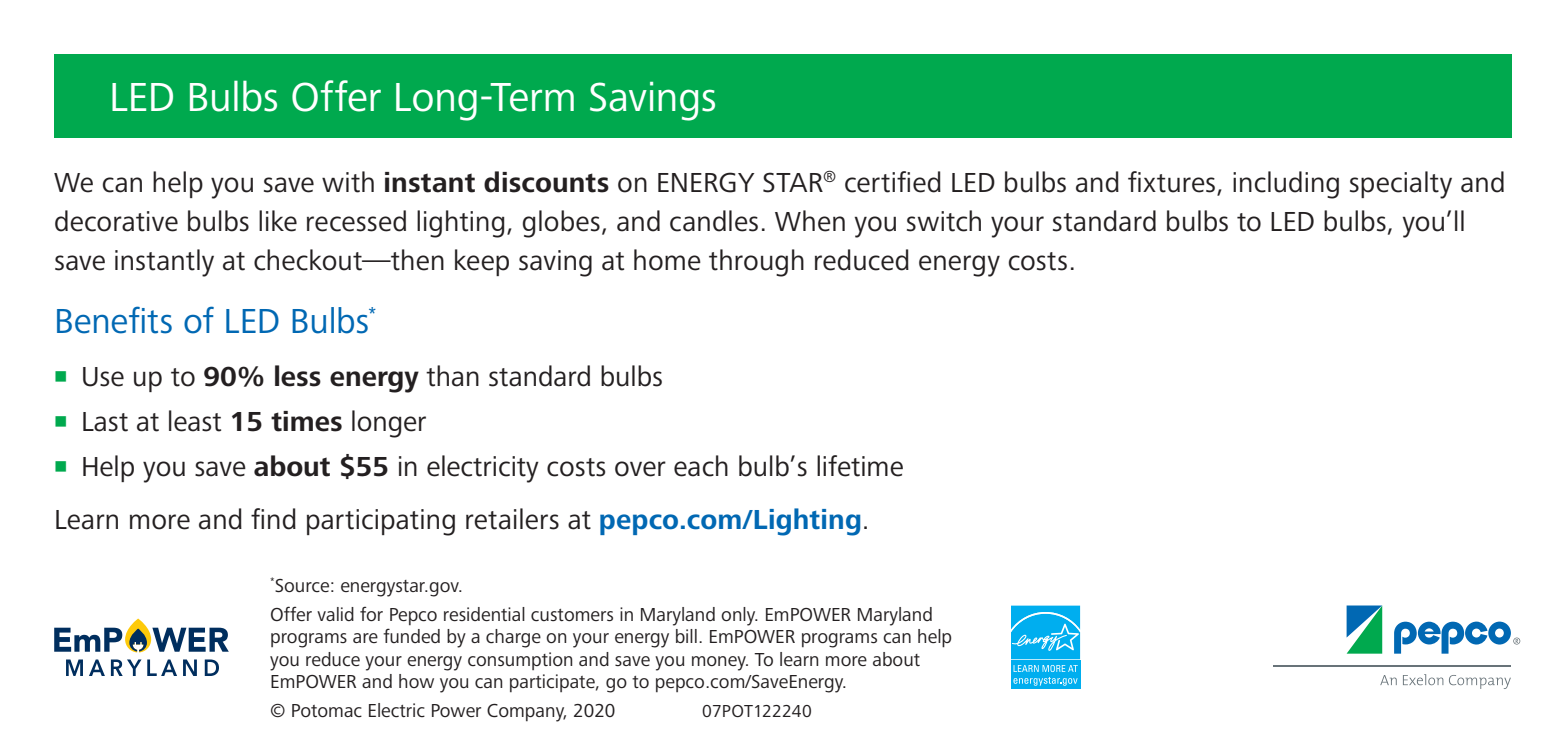
<style>
.page{position:relative;width:1566px;height:756px;background:#fff}
.page>*{position:absolute;margin:0;border:0;box-sizing:border-box;transform-origin:0 0}
.t1{font:42px "Frutiger Next Pro";letter-spacing:-.005em;color:#fff}
.t2{font:36px "Frutiger Next Pro";letter-spacing:-.005em;color:#0168b3}
.t3{font:28.5px/39px "Frutiger Next Pro";letter-spacing:.005em;color:#231f20}
.t4{font:19.5px/22.5px "Frutiger Next Pro";color:#231f20}
.t5{font:18px "Frutiger Next Pro";letter-spacing:.005em;color:#231f20}
.s1{font-weight:700}
.s2{color:#00a94e}
.s3{font-weight:700;color:#0168b3}
</style>
<div class="page">
<svg style="left:1380px;top:674px;width:131px;height:15px"></svg>
<hr style="left:1273px;top:666px;width:238px;height:1px;background:#687379">
<svg style="left:1394px;top:622px;width:126px;height:32px"></svg>
<svg style="left:1347px;top:606px;width:35px;height:48px;background:#2ca28d"></svg>
<svg style="left:54px;top:619px;width:175px;height:33px"></svg>
<svg style="left:66px;top:660px;width:17px;height:16px"></svg>
<svg style="left:89px;top:660px;width:16px;height:16px"></svg>
<svg style="left:111px;top:660px;width:66px;height:16px"></svg>
<svg style="left:183px;top:660px;width:14px;height:16px"></svg>
<svg style="left:205px;top:660px;width:14px;height:16px"></svg>
<div style="left:1009px;top:604px;width:73px;height:87px;background:linear-gradient(to right,#00aeef,#00aeef)"></div>
<div style="left:1011px;top:661px;width:69px;height:28px;background:#00aeef"></div>
<svg style="left:1011px;top:606px;width:69px;height:53px;background:#22b8f1"></svg>
<svg style="left:1013px;top:665px;width:65px;height:21px"></svg>
<div style="left:54px;top:54px;width:1458px;height:84px;background:#00a94e"></div>
<h1 class="t1" style="left:109px;top:73px;width:610px">LED Bulbs Offer Long-Term Savings</h1>
<p class="t3" style="left:54px;top:163px;width:1453px">We can help you save with <span class="s1">instant discounts</span> on ENERGY STAR<sup>®</sup> certified LED bulbs and fixtures, including specialty and decorative bulbs like recessed lighting, globes, and candles. When you switch your standard bulbs to LED bulbs, you’ll save instantly at checkout—then keep saving at home through reduced energy costs.</p>
<p class="t2" style="left:54px;top:300px;width:324px">Benefits of LED Bulbs<sup>*</sup></p>
<p class="t3" style="left:54px;top:357px;width:611px"><span class="s2">■</span> Use up to <span class="s1">90% less energy</span> than standard bulbs</p>
<p class="t3" style="left:54px;top:402px;width:374px"><span class="s2">■</span> Last at least <span class="s1">15 times</span> longer</p>
<p class="t3" style="left:54px;top:441px;width:851px;line-height:52.5px"><span class="s2">■</span> Help you save <span class="s1">about $55</span> in electricity costs over each bulb’s lifetime<br>Learn more and find participating retailers at <span class="s3">pepco.com/Lighting</span>.</p>
<p class="t4" style="left:270px;top:571px;width:664px;line-height:29.1px"><sup>*</sup>Source: energystar.gov.<br>Offer valid for Pepco residential customers in Maryland only. EmPOWER Maryland</p>
<p class="t4" style="left:270px;top:625px;width:683px">programs are funded by a charge on your energy bill. EmPOWER programs can help you reduce your energy consumption and save you money. To learn more about<br>EmPOWER and how you can participate, go to pepco.com/SaveEnergy.</p>
<p class="t4" style="left:270px;top:699px;width:347px">© Potomac Electric Power Company, 2020</p>
<p class="t5" style="left:702px;top:701px;width:111px">07POT122240</p>
</div>
